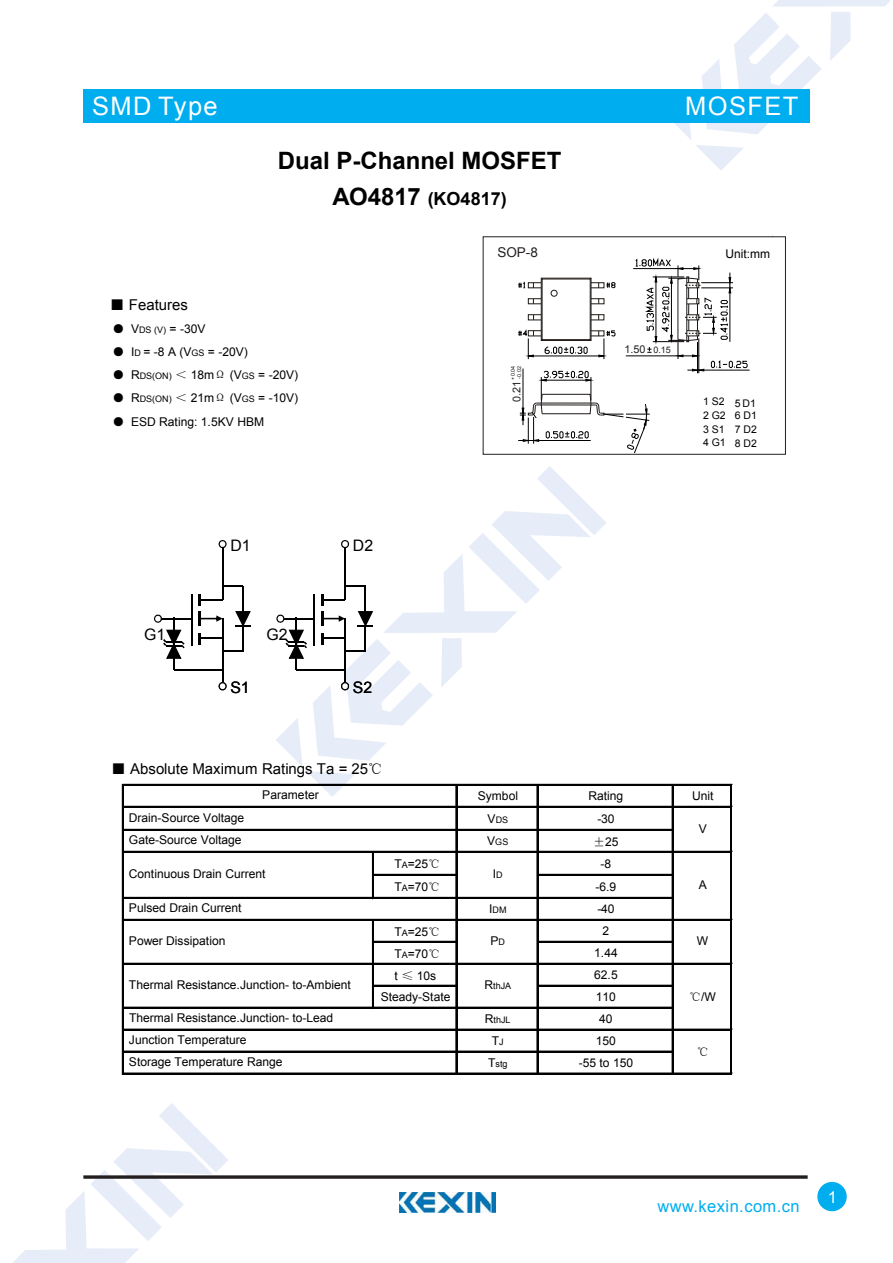
<style>
.page{position:relative;width:893px;height:1263px;background:#fff}
.page>*{position:absolute;margin:0;border:0;box-sizing:border-box;transform-origin:0 0}
.t1{font:25.5px "Arial";letter-spacing:.055em;color:#fff}
.t2{font:700 24px "Arial";color:#000}
.t3{font:700 18px "Arial";letter-spacing:.005em;color:#000}
.t4{font:16.5px "Arial";letter-spacing:.025em;color:#00adef}
.t5{font:16.5px "Arial";color:#fff}
.t6{font:15.9px "Arial";color:#000}
.t7{font:15px "Arial";color:#000}
.t8{font:13.5px "Arial";color:#231f20}
.t9{font:12px/22.5px "Arial";letter-spacing:-.005em;color:#000}
.t10{font:12px "Sim Sun";color:#000}
.t11{font:10.8px "Arial";color:#231f20}
.t12{font:10.5px/13.6px "Arial";color:#000;text-align:justify}
.t13{font:9px "Arial";color:#000}
.t14{font:5.4px/6.3px "Arial";color:#231f20}
.s1{font-size:24px}
.s2{font-family:"Sim Sun"}
.s3{font-size:9px}
.s4{font-size:12px}
</style>
<div class="page">
<svg style="left:674px;top:0;width:216px;height:170px"></svg>
<svg style="left:13px;top:1103px;width:215px;height:160px"></svg>
<div style="left:83px;top:89px;width:726px;height:34px;background:#00adef"></div>
<svg style="left:83px;top:1175px;width:725px;height:4px;background:#433f40"></svg>
<div style="left:817px;top:1182px;width:30px;height:29px;background:#00adef;border-radius:50%"></div>
<img style="left:400px;top:1193px;width:95px;height:20px">
<hr style="left:704px;top:370px;width:45px;height:1px;background:#000">
<svg style="left:518px;top:258px;width:229px;height:195px"></svg>
<div style="left:483px;top:236px;width:303px;height:219px;border:1px solid #231f20"></div>
<hr style="left:374px;top:874px;width:83px;height:2px;background:#000">
<hr style="left:372px;top:853px;width:2px;height:46px;background:#000">
<hr style="left:374px;top:941px;width:83px;height:2px;background:#000">
<hr style="left:374px;top:985px;width:83px;height:2px;background:#000">
<hr style="left:122px;top:784px;width:2px;height:290px;background:#000">
<hr style="left:456px;top:786px;width:1px;height:288px;background:#000">
<hr style="left:537px;top:786px;width:1px;height:288px;background:#000">
<hr style="left:672px;top:786px;width:1px;height:288px;background:#000">
<hr style="left:730px;top:786px;width:1px;height:288px;background:#000">
<hr style="left:731px;top:786px;width:1px;height:288px;background:#000">
<hr style="left:372px;top:921px;width:2px;height:88px;background:#000">
<hr style="left:124px;top:784px;width:608px;height:2px;background:#000">
<hr style="left:124px;top:806px;width:608px;height:2px;background:#000">
<hr style="left:124px;top:829px;width:549px;height:2px;background:#000">
<hr style="left:124px;top:851px;width:608px;height:2px;background:#000">
<hr style="left:538px;top:874px;width:135px;height:2px;background:#000">
<hr style="left:124px;top:897px;width:549px;height:2px;background:#000">
<hr style="left:124px;top:919px;width:608px;height:2px;background:#000">
<hr style="left:538px;top:941px;width:135px;height:2px;background:#000">
<hr style="left:124px;top:963px;width:608px;height:2px;background:#000">
<hr style="left:538px;top:985px;width:135px;height:2px;background:#000">
<hr style="left:124px;top:1007px;width:549px;height:2px;background:#000">
<hr style="left:124px;top:1029px;width:608px;height:2px;background:#000">
<hr style="left:124px;top:1051px;width:549px;height:2px;background:#000">
<hr style="left:124px;top:1073px;width:608px;height:1px;background:#000">
<svg style="left:199px;top:594px;width:2px;height:12px"></svg>
<hr style="left:191px;top:594px;width:2px;height:52px;background:#000">
<hr style="left:200px;top:599px;width:23px;height:2px;background:#000">
<svg style="left:199px;top:612px;width:24px;height:32px"></svg>
<hr style="left:222px;top:546px;width:1px;height:54px;background:#000">
<hr style="left:223px;top:585px;width:20px;height:2px;background:#000">
<hr style="left:223px;top:650px;width:20px;height:2px;background:#000">
<hr style="left:242px;top:626px;width:2px;height:25px;background:#000">
<svg style="left:235px;top:611px;width:16px;height:16px"></svg>
<hr style="left:242px;top:586px;width:2px;height:26px;background:#000">
<hr style="left:161px;top:618px;width:31px;height:1px;background:#000">
<svg style="left:218px;top:540px;width:9px;height:8px"></svg>
<svg style="left:154px;top:615px;width:8px;height:8px"></svg>
<svg style="left:163px;top:630px;width:22px;height:29px"></svg>
<hr style="left:222px;top:637px;width:1px;height:47px;background:#000">
<svg style="left:218px;top:682px;width:9px;height:8px"></svg>
<hr style="left:173px;top:617px;width:2px;height:53px;background:#000">
<hr style="left:174px;top:669px;width:49px;height:2px;background:#000">
<svg style="left:276px;top:466px;width:330px;height:331px"></svg>
<hr style="left:296px;top:617px;width:1px;height:53px;background:#000">
<hr style="left:296px;top:669px;width:49px;height:2px;background:#000">
<h1 class="t1" style="left:92px;top:89px;width:127px">SMD Type</h1>
<h2 class="t2" style="left:278px;top:145px;width:285px">Dual P-Channel MOSFET</h2>
<h3 class="t3" style="left:332px;top:186px;width:176px"><span class="s1">AO4817</span> (KO4817)</h3>
<p class="t8" style="left:497px;top:243px;width:42px">SOP-8</p>
<p class="t7" style="left:110px;top:295px;width:80px"><span class="s2">■</span> Features</p>
<p class="t9" style="left:112px;top:318px;width:94px"><span class="s2">●</span> V<span class="s3">DS (V)</span> = -30V</p>
<p class="t9" style="left:112px;top:341px;width:137px"><span class="s2">●</span> I<span class="s3">D</span> = -8 A (V<span class="s3">GS</span> = -20V)</p>
<p class="t9" style="left:112px;top:364px;width:187px"><span class="s2">●</span> R<span class="s3">DS(ON)</span> <span class="s2">＜</span> 18m<span class="s2">Ω</span> (V<span class="s3">GS</span> = -20V)</p>
<p class="t9" style="left:112px;top:387px;width:187px"><span class="s2">●</span> R<span class="s3">DS(ON)</span> <span class="s2">＜</span> 21m<span class="s2">Ω</span> (V<span class="s3">GS</span> = -10V)</p>
<p class="t9" style="left:112px;top:410px;width:153px"><span class="s2">●</span> ESD Rating: 1.5KV HBM</p>
<h3 class="t6" style="left:144px;top:624px;width:23px">G1</h3>
<h3 class="t6" style="left:230px;top:535px;width:22px">D1</h3>
<h3 class="t6" style="left:267px;top:624px;width:23px">G2</h3>
<h3 class="t6" style="left:353px;top:535px;width:22px">D2</h3>
<h3 class="t6" style="left:230px;top:677px;width:21px">S1</h3>
<h3 class="t6" style="left:353px;top:677px;width:21px">S2</h3>
<p class="t7" style="left:111px;top:759px;width:273px"><span class="s2">■</span> Absolute Maximum Ratings Ta = 25<span class="s2">℃</span></p>
<p class="t14" style="left:510px;top:380px;width:15px;rotate:-90deg">+0.04 -0.02</p>
<p class="t11" style="left:510px;top:402px;width:23px;rotate:-90deg">0.21</p>
<h1 class="t1" style="left:685px;top:89px;width:115px">MOSFET</h1>
<p class="t9" style="left:725px;top:242px;width:46px">Unit:mm</p>
<p class="t11" style="left:624px;top:343px;width:48px">1.50 <span class="s3">0.15</span></p>
<p class="t12" style="left:703px;top:395px;width:24px">1 S2<br>2 G2<br>3 S1<br>4 G1</p>
<p class="t12" style="left:735px;top:396px;width:24px">5 D1<br>6 D1<br>7 D2<br>8 D2</p>
<p class="t9" style="left:129px;top:807px;width:117px">Drain-Source Voltage<br>Gate-Source Voltage</p>
<p class="t9" style="left:262px;top:784px;width:58px">Parameter</p>
<p class="t9" style="left:478px;top:785px;width:42px">Symbol</p>
<p class="t9" style="left:588px;top:785px;width:36px">Rating</p>
<p class="t9" style="left:692px;top:785px;width:23px">Unit</p>
<p class="t13" style="left:487px;top:814px;width:22px"><span class="s4">V</span>DS</p>
<p class="t9" style="left:597px;top:807px;width:19px">-30</p>
<p class="t13" style="left:487px;top:836px;width:23px"><span class="s4">V</span>GS</p>
<p class="t9" style="left:593px;top:830px;width:27px"><span class="s2">±</span>25</p>
<p class="t9" style="left:699px;top:818px;width:10px">V</p>
<p class="t9" style="left:394px;top:853px;width:47px">T<span class="s3">A</span>=25<span class="s2">℃</span></p>
<p class="t9" style="left:600px;top:852px;width:12px">-8</p>
<p class="t9" style="left:394px;top:876px;width:47px">T<span class="s3">A</span>=70<span class="s2">℃</span></p>
<p class="t9" style="left:595px;top:875px;width:22px">-6.9</p>
<p class="t13" style="left:489px;top:904px;width:19px"><span class="s4">I</span>DM</p>
<p class="t9" style="left:597px;top:898px;width:19px">-40</p>
<p class="t9" style="left:394px;top:920px;width:47px">T<span class="s3">A</span>=25<span class="s2">℃</span></p>
<p class="t9" style="left:602px;top:920px;width:8px">2</p>
<p class="t9" style="left:394px;top:942px;width:47px">T<span class="s3">A</span>=70<span class="s2">℃</span></p>
<p class="t9" style="left:594px;top:942px;width:25px">1.44</p>
<p class="t9" style="left:395px;top:964px;width:43px">t <span class="s2">≤</span> 10s</p>
<p class="t9" style="left:594px;top:964px;width:25px">62.5</p>
<p class="t9" style="left:381px;top:986px;width:71px">Steady-State</p>
<p class="t9" style="left:596px;top:986px;width:22px">110</p>
<p class="t13" style="left:485px;top:1014px;width:27px"><span class="s4">R</span>thJL</p>
<p class="t9" style="left:599px;top:1008px;width:15px">40</p>
<p class="t9" style="left:492px;top:1030px;width:13px">T<span class="s3">J</span></p>
<p class="t9" style="left:596px;top:1030px;width:22px">150</p>
<p class="t13" style="left:488px;top:1058px;width:21px"><span class="s4">T</span>stg</p>
<p class="t9" style="left:579px;top:1052px;width:56px">-55 to 150</p>
<p class="t9" style="left:129px;top:863px;width:138px">Continuous Drain Current</p>
<p class="t9" style="left:493px;top:863px;width:11px">I<span class="s3">D</span></p>
<p class="t9" style="left:699px;top:874px;width:10px">A</p>
<p class="t9" style="left:129px;top:897px;width:114px">Pulsed Drain Current</p>
<p class="t9" style="left:129px;top:930px;width:98px">Power Dissipation</p>
<p class="t9" style="left:490px;top:930px;width:16px">P<span class="s3">D</span></p>
<p class="t9" style="left:697px;top:930px;width:13px">W</p>
<p class="t9" style="left:129px;top:974px;width:223px">Thermal Resistance.Junction- to-Ambient</p>
<p class="t13" style="left:484px;top:980px;width:28px"><span class="s4">R</span>thJA</p>
<p class="t9" style="left:689px;top:985px;width:28px"><span class="s2">℃</span>/W</p>
<p class="t9" style="left:129px;top:1007px;width:206px">Thermal Resistance.Junction- to-Lead</p>
<p class="t9" style="left:129px;top:1029px;width:155px;line-height:21.9px">Junction Temperature<br>Storage Temperature Range</p>
<p class="t10" style="left:697px;top:1046px;width:14px">℃</p>
<h3 class="t4" style="left:657px;top:1196px;width:144px">www.kexin.com.cn</h3>
<h3 class="t5" style="left:828px;top:1186px;width:11px">1</h3>
</div>
